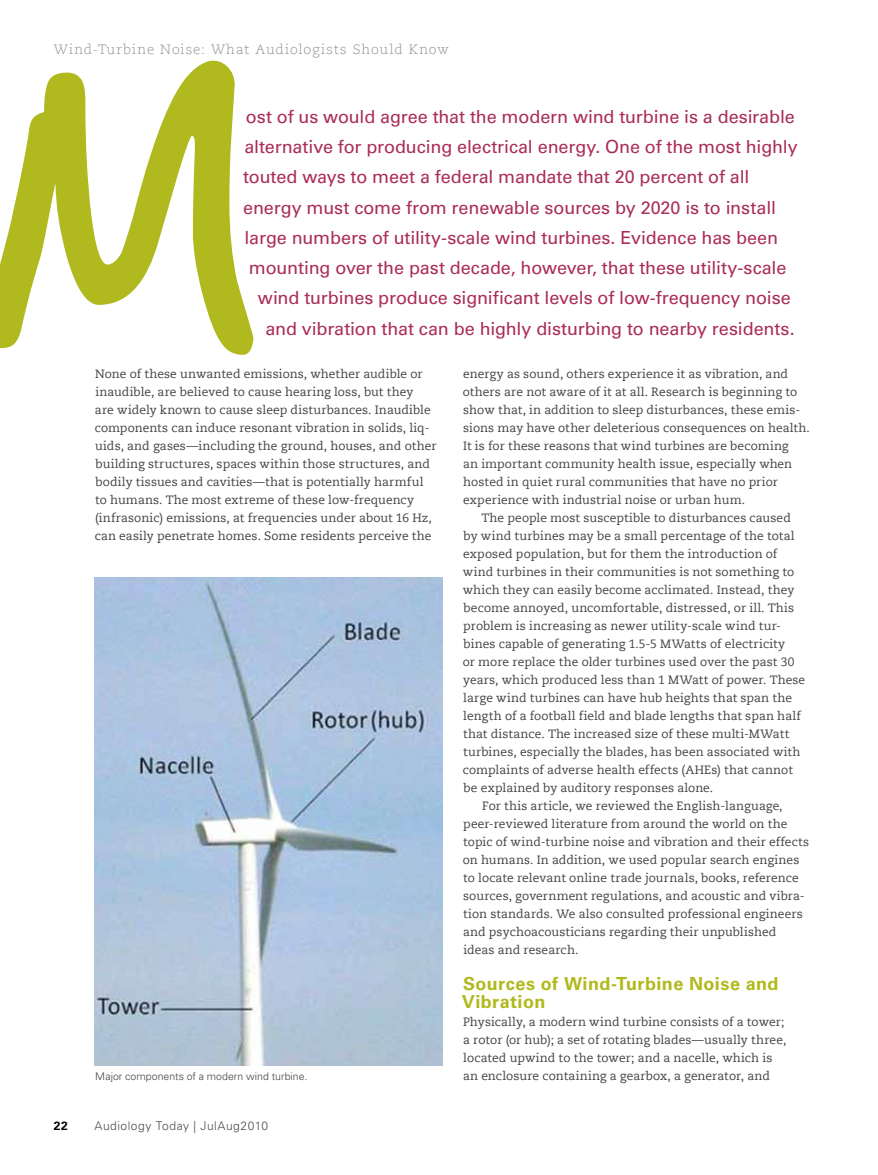
<style>
.page{position:relative;width:878px;height:1175px;background:#fff}
.page>*{position:absolute;margin:0;border:0;box-sizing:border-box;transform-origin:0 0}
.t1{font:18px "Univers LT Std";letter-spacing:-.005em;color:#aa2d56}
.t2{font:700 18px/18px "Univers LT Std";letter-spacing:.025em;color:#b0b91d}
.t3{font:300 13.5px "Caecilia Com 45";letter-spacing:.07em;color:#939598}
.t4{font:12px/18px "Caecilia Com 55 Roman";letter-spacing:.01em;color:#414042}
.t5{font:300 12px "Univers LT Std";letter-spacing:.04em;color:#4d4d4f}
.t6{font:700 12px "Univers LT Std";color:#000}
.t7{font:300 10.5px "Univers LT Std";letter-spacing:.005em;color:#414042}
</style>
<div class="page">
<svg style="left:0;top:60px;width:253px;height:295px"></svg>
<img style="left:94px;top:577px;width:348px;height:488px">
<p class="t3" style="left:54px;top:40px;width:396px">Wind-Turbine Noise: What Audiologists Should Know</p>
<p class="t1" style="left:246px;top:106px;width:550px">ost of us would agree that the modern wind turbine is a desirable</p>
<p class="t1" style="left:244px;top:136px;width:555px">alternative for producing electrical energy. One of the most highly</p>
<p class="t1" style="left:243px;top:166px;width:508px">touted ways to meet a federal mandate that 20 percent of all</p>
<p class="t1" style="left:243px;top:196px;width:534px">energy must come from renewable sources by 2020 is to install</p>
<p class="t1" style="left:244px;top:227px;width:535px">large numbers of utility-scale wind turbines. Evidence has been</p>
<p class="t1" style="left:249px;top:257px;width:539px">mounting over the past decade, however, that these utility-scale</p>
<p class="t1" style="left:258px;top:287px;width:534px">wind turbines produce significant levels of low-frequency noise</p>
<p class="t1" style="left:265px;top:318px;width:531px">and vibration that can be highly disturbing to nearby residents.</p>
<p class="t4" style="left:95px;top:365px;width:343px">None of these unwanted emissions, whether audible or inaudible, are believed to cause hearing loss, but they<br>are widely known to cause sleep disturbances. Inaudible components can induce resonant vibration in solids, liq&shy;uids, and gases—including the ground, houses, and other building structures, spaces within those structures, and bodily tissues and cavities—that is potentially harmful to humans. The most extreme of these low-frequency (infrasonic) emissions, at frequencies under about 16 Hz, can easily penetrate homes. Some residents perceive the</p>
<p class="t4" style="left:463px;top:365px;width:326px">energy as sound, others experience it as vibration, and</p>
<p class="t4" style="left:463px;top:383px;width:336px">others are not aware of it at all. Research is beginning to</p>
<p class="t4" style="left:463px;top:401px;width:339px">show that, in addition to sleep disturbances, these emis-</p>
<p class="t4" style="left:463px;top:419px;width:348px">sions may have other deleterious consequences on health.</p>
<p class="t4" style="left:463px;top:437px;width:327px">It is for these reasons that wind turbines are becoming</p>
<p class="t4" style="left:463px;top:455px;width:331px">an important community health issue, especially when</p>
<p class="t4" style="left:463px;top:473px;width:316px">hosted in quiet rural communities that have no prior</p>
<p class="t4" style="left:463px;top:491px;width:283px">experience with industrial noise or urban hum.</p>
<p class="t4" style="left:481px;top:509px;width:311px">The people most susceptible to disturbances caused</p>
<p class="t4" style="left:463px;top:527px;width:332px">by wind turbines may be a small percentage of the total</p>
<p class="t4" style="left:463px;top:545px;width:316px">exposed population, but for them the introduction of</p>
<p class="t4" style="left:463px;top:563px;width:333px">wind turbines in their communities is not something to</p>
<p class="t4" style="left:463px;top:581px;width:333px">which they can easily become acclimated. Instead, they</p>
<p class="t4" style="left:463px;top:599px;width:332px">become annoyed, uncomfortable, distressed, or ill. This</p>
<p class="t4" style="left:463px;top:617px;width:319px">problem is increasing as newer utility-scale wind tur-</p>
<p class="t4" style="left:463px;top:635px;width:323px">bines capable of generating 1.5-5 MWatts of electricity</p>
<p class="t4" style="left:463px;top:653px;width:333px">or more replace the older turbines used over the past 30</p>
<p class="t4" style="left:463px;top:671px;width:344px">years, which produced less than 1 MWatt of power. These</p>
<p class="t4" style="left:463px;top:689px;width:330px">large wind turbines can have hub heights that span the</p>
<p class="t4" style="left:463px;top:707px;width:339px">length of a football field and blade lengths that span half</p>
<p class="t4" style="left:463px;top:725px;width:328px">that distance. The increased size of these multi-MWatt</p>
<p class="t4" style="left:463px;top:743px;width:339px">turbines, especially the blades, has been associated with</p>
<p class="t4" style="left:463px;top:761px;width:331px">complaints of adverse health effects (AHEs) that cannot</p>
<p class="t4" style="left:463px;top:779px;width:251px">be explained by auditory responses alone.</p>
<p class="t4" style="left:482px;top:797px;width:302px">For this article, we reviewed the English-language,</p>
<p class="t4" style="left:463px;top:815px;width:325px">peer-reviewed literature from around the world on the</p>
<p class="t4" style="left:463px;top:833px;width:347px">topic of wind-turbine noise and vibration and their effects</p>
<p class="t4" style="left:463px;top:851px;width:338px">on humans. In addition, we used popular search engines</p>
<p class="t4" style="left:463px;top:869px;width:337px">to locate relevant online trade journals, books, reference</p>
<p class="t4" style="left:463px;top:887px;width:343px">sources, government regulations, and acoustic and vibra-</p>
<p class="t4" style="left:463px;top:905px;width:341px">tion standards. We also consulted professional engineers</p>
<p class="t4" style="left:463px;top:923px;width:315px">and psychoacousticians regarding their unpublished</p>
<p class="t4" style="left:463px;top:941px;width:116px">ideas and research.</p>
<p class="t2" style="left:462px;top:975px;width:318px">Sources of Wind-Turbine Noise and<br>Vibration</p>
<p class="t4" style="left:463px;top:1013px;width:325px">Physically, a modern wind turbine consists of a tower; a rotor (or hub); a set of rotating blades—usually three, located upwind to the tower; and a nacelle, which is</p>
<p class="t7" style="left:95px;top:1070px;width:214px">Major components of a modern wind turbine.</p>
<p class="t4" style="left:463px;top:1067px;width:308px">an enclosure containing a gearbox, a generator, and</p>
<p class="t6" style="left:54px;top:1118px;width:16px">22</p>
<p class="t5" style="left:94px;top:1118px;width:175px">Audiology Today | JulAug2010</p>
</div>
